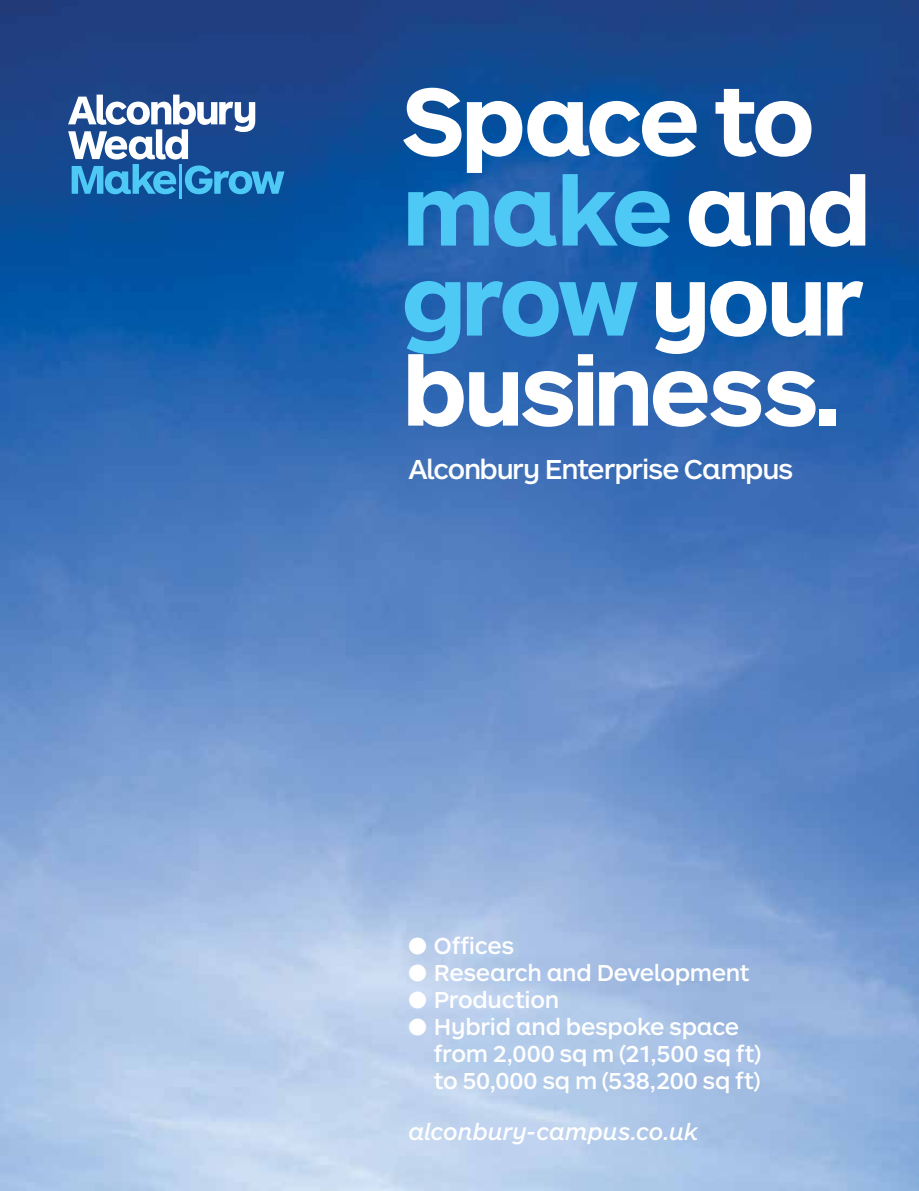
<style>
.page{position:relative;width:919px;height:1191px;background:#fff}
.page>*{position:absolute;margin:0;border:0;box-sizing:border-box;transform-origin:0 0}
.t1{font:700 100.05px/90px "ARS Maquette Pro";letter-spacing:-.04em;color:#fff}
.t2{font:500 28.5px "ARS Maquette Pro";letter-spacing:-.04em;color:#fff}
.t3{font:500 24px/27px "ARS Maquette Pro";letter-spacing:-.015em;color:#fff}
.t4{font:italic 500 24px "ARS Maquette Pro";letter-spacing:-.01em;color:#fff}
.s1{color:#4ec9f5}
</style>
<div class="page">
<img style="left:0;top:0;width:918px;height:1191px">
<hr style="left:179px;top:164px;width:3px;height:34px;background:#4ec9f5">
<svg style="left:68px;top:95px;width:216px;height:99px"></svg>
<h1 class="t1" style="left:401px;top:71px;width:471px">Space to <span class="s1">make</span> and <span class="s1">grow</span> your business.</h1>
<p class="t2" style="left:408px;top:450px;width:386px">Alconbury Enterprise Campus</p>
<p class="t3" style="left:408px;top:930px;width:107px">● Offices</p>
<p class="t3" style="left:408px;top:957px;width:343px">● Research and Development</p>
<p class="t3" style="left:408px;top:984px;width:152px">● Production</p>
<p class="t3" style="left:434px;top:1011px;width:329px;text-indent:-26px">● Hybrid and bespoke space from 2,000 sq m (21,500 sq ft) to 50,000 sq m (538,200 sq ft)</p>
<p class="t4" style="left:408px;top:1116px;width:292px">alconbury-campus.co.uk</p>
</div>
